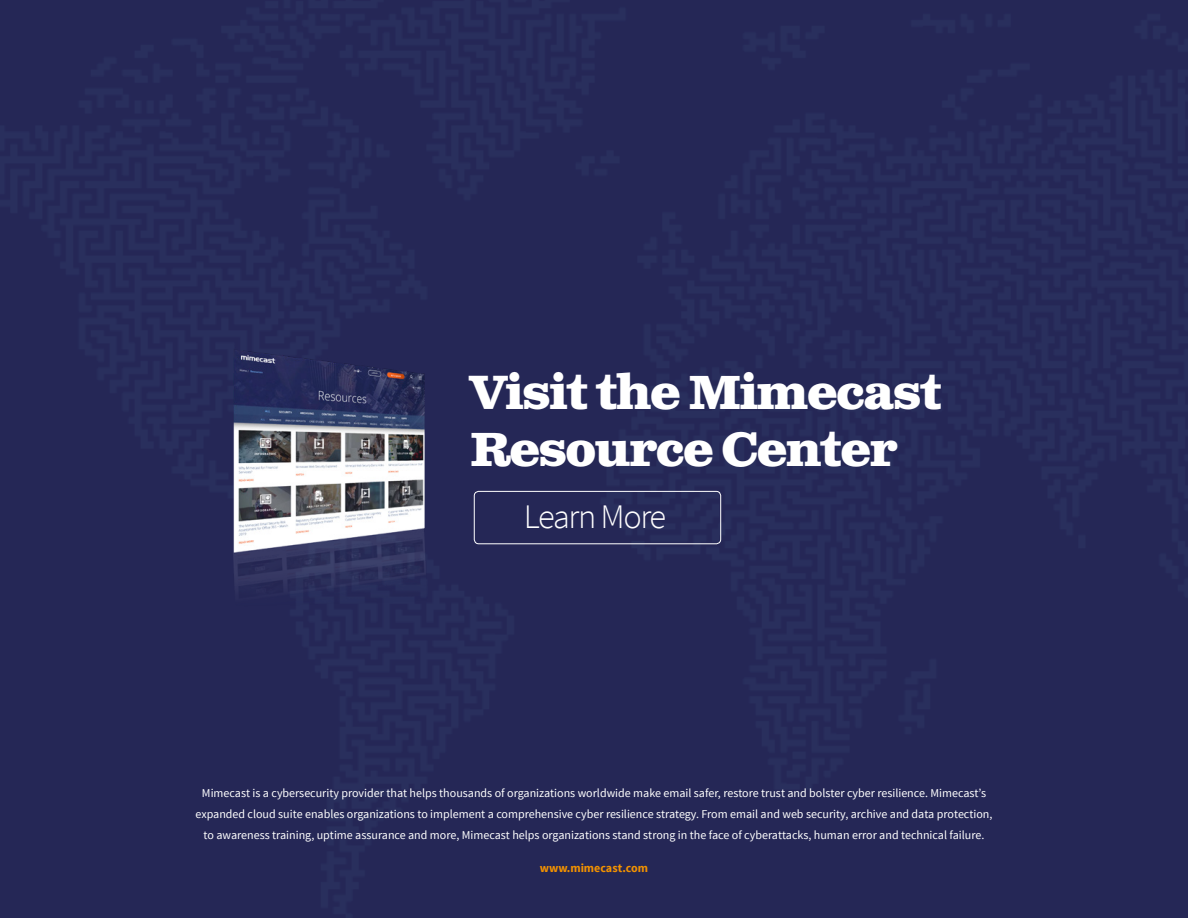
<style>
.page{position:relative;width:1188px;height:918px;background:#252756}
.page>*{position:absolute;margin:0;border:0;box-sizing:border-box;transform-origin:0 0}
.t1{font:700 48px/57.6px "Clarendon Text Pro";letter-spacing:-.04em;color:#fff}
.t2{font:300 34.5px "Source Sans Pro";letter-spacing:-.04em;color:#fff}
.t3{font:12px/21px "Source Sans Pro";color:#fff;text-align:center}
.t4{font:700 12px "Source Sans Pro";color:#f39200}
</style>
<div class="page">
<div style="left:474px;top:491px;width:247px;height:53px;border:1px solid #fff;border-radius:4px"></div>
<img style="left:146px;top:327px;width:380px;height:308px">
<h1 class="t1" style="left:470px;top:366px;width:474px">Visit the Mimecast<br>Resource Center</h1>
<h2 class="t2" style="left:524px;top:496px;width:144px">Learn More</h2>
<p class="t3" style="left:195px;top:783px;width:798px">Mimecast is a cybersecurity provider that helps thousands of organizations worldwide make email safer, restore trust and bolster cyber resilience. Mimecast’s expanded cloud suite enables organizations to implement a comprehensive cyber resilience strategy. From email and web security, archive and data protection, to awareness training, uptime assurance and more, Mimecast helps organizations stand strong in the face of cyberattacks, human error and technical failure.</p>
<p class="t4" style="left:540px;top:861px;width:110px">www.mimecast.com</p>
</div>
